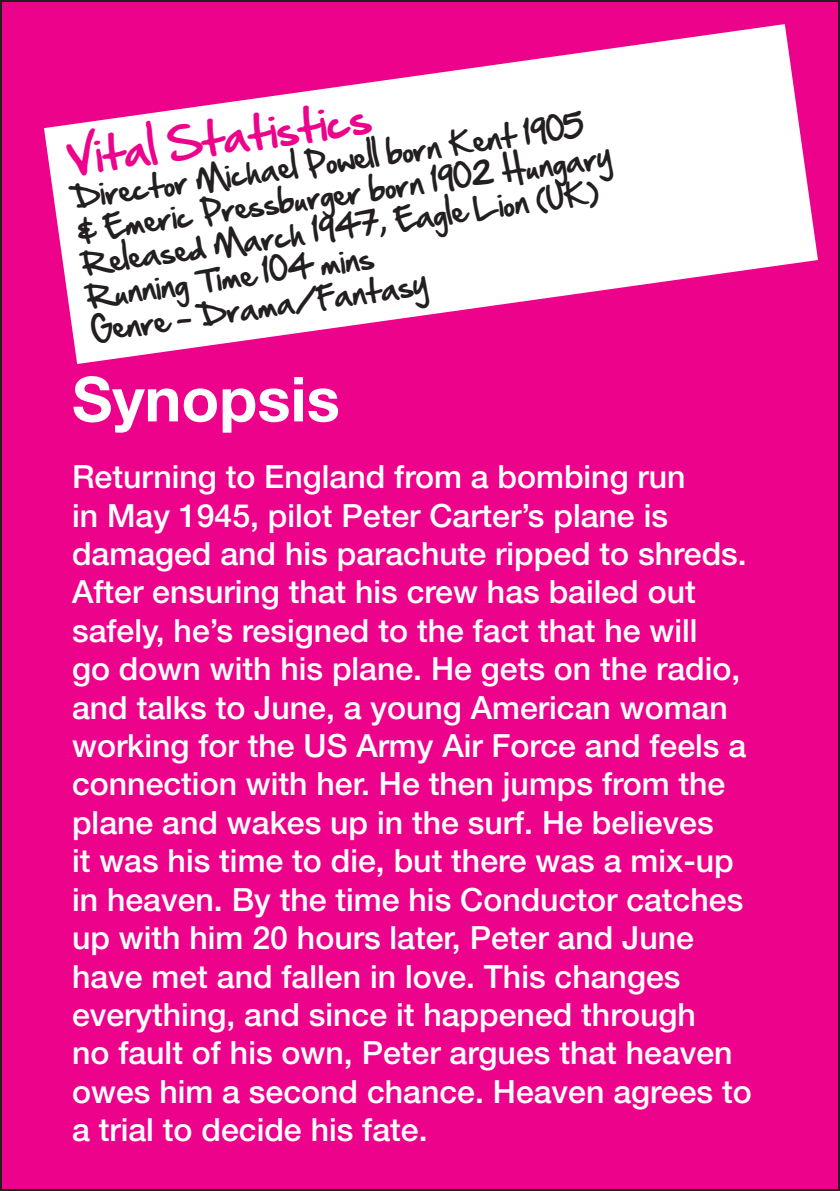
<style>
.page{position:relative;width:840px;height:1191px;background:#fff}
.page>*{position:absolute;margin:0;border:0;box-sizing:border-box;transform-origin:0 0}
.t1{font:700 62px "Helvetica Neue";color:#fff}
.t2{font:40px "Hand Of Sean";color:#ed028c}
.t3{font:500 32px/38.4px "Helvetica Neue";color:#fff}
.t4{font:28px/33.6px "Hand Of Sean";color:#231f20}
</style>
<div class="page">
<div style="left:1px;top:1px;width:837px;height:1189px;background:#ed028c"></div>
<svg style="left:44px;top:24px;width:773px;height:340px;fill:#fff"></svg>
<p class="t2" style="left:63px;top:124px;width:307px;rotate:-8deg">Vital Statistics</p>
<p class="t4" style="left:70px;top:180px;width:539px;rotate:-8deg">Director Michael Powell born Kent 1905 &amp; Emeric Pressburger born 1902 Hungary<br>Released March 1947, Eagle Lion (UK)<br>Running Time 104 mins<br>Genre - Drama/Fantasy</p>
<h1 class="t1" style="left:72px;top:361px;width:269px">Synopsis</h1>
<p class="t3" style="left:72px;top:457px;width:680px">Returning to England from a bombing run<br>in May 1945, pilot Peter Carter’s plane is damaged and his parachute ripped to shreds.<br>After ensuring that his crew has bailed out safely, he’s resigned to the fact that he will<br>go down with his plane. He gets on the radio, and talks to June, a young American woman working for the US Army Air Force and feels a connection with her. He then jumps from the plane and wakes up in the surf. He believes<br>it was his time to die, but there was a mix-up in heaven. By the time his Conductor catches up with him 20 hours later, Peter and June have met and fallen in love. This changes everything, and since it happened through<br>no fault of his own, Peter argues that heaven owes him a second chance. Heaven agrees to a trial to decide his fate.</p>
</div>
